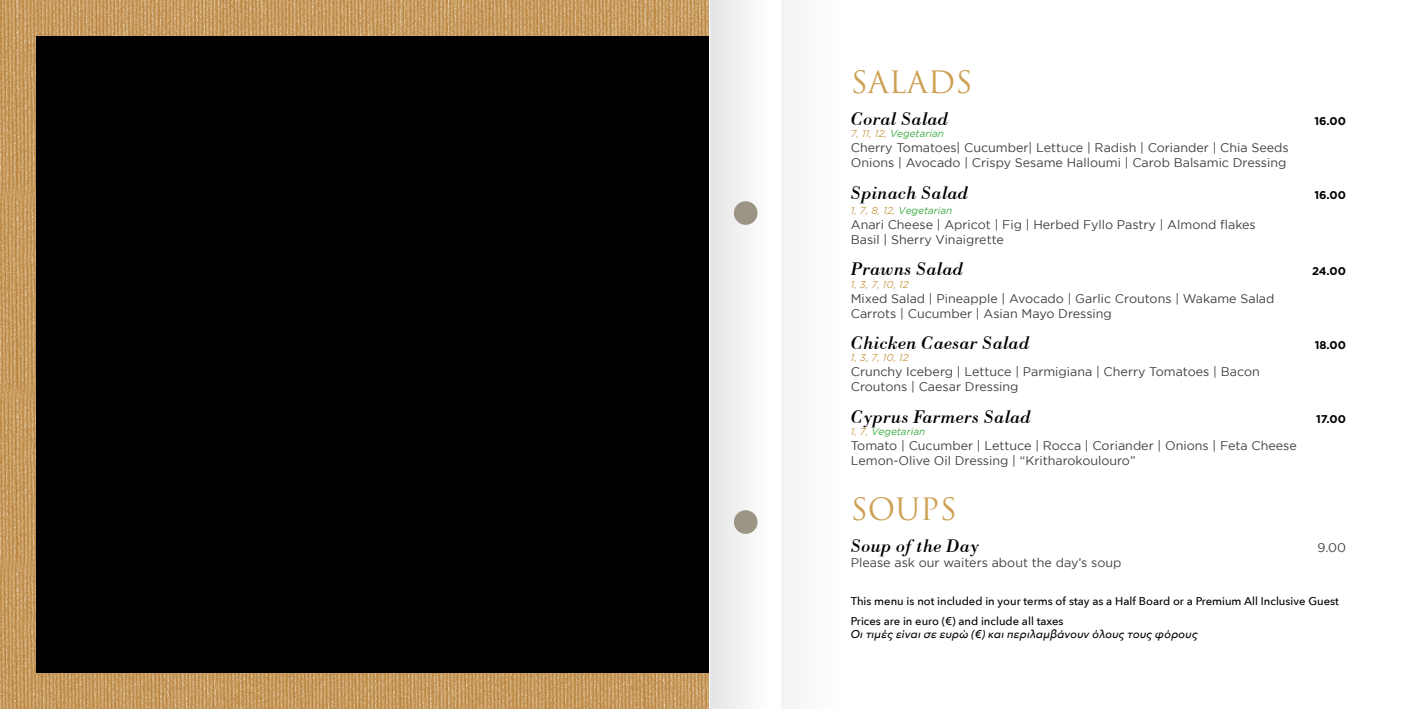
<style>
.page{position:relative;width:1418px;height:709px;background:#fff}
.page>*{position:absolute;margin:0;border:0;box-sizing:border-box;transform-origin:0 0}
.t1{font:30px "Trajan Pro";color:#cda053}
.t2{font:italic 18.75px "Bodoni BT";color:#000}
.t3{font:12.5px/15px "Gotham";color:#414042}
.t4{font:500 11.25px/19.6px "Avenir Next";color:#000}
.t5{font:italic 500 11.25px "Avenir Next";color:#000}
.t6{font:700 11.25px "Gotham";color:#000}
.t7{font:italic 10px "Gotham";color:#41ad49}
.t8{font:italic 10px "Gotham";color:#cda053}
.s1{color:#cda053}
</style>
<div class="page">
<img style="left:0;top:0;width:709px;height:709px">
<div style="left:36px;top:36px;width:673px;height:637px;background:#000"></div>
<div style="left:710px;top:0;width:61px;height:709px;background:#f2f2f2"></div>
<div style="left:781px;top:0;width:61px;height:709px;background:#f9f9f9"></div>
<div style="left:734px;top:201px;width:23px;height:24px;background:#9c9585;border-radius:50%"></div>
<div style="left:734px;top:510px;width:23px;height:24px;background:#9c9585;border-radius:50%"></div>
<h1 class="t1" style="left:850px;top:63px;width:123px">SALADS</h1>
<h2 class="t2" style="left:850px;top:107px;width:99px">Coral Salad</h2>
<p class="t6" style="left:1314px;top:114px;width:33px">16.00</p>
<p class="t7" style="left:850px;top:128px;width:95px"><span class="s1">7, 11, 12,</span> Vegetarian</p>
<p class="t3" style="left:850px;top:140px;width:439px">Cherry Tomatoes| Cucumber| Lettuce | Radish | Coriander | Chia Seeds<br>Onions | Avocado | Crispy Sesame Halloumi | Carob Balsamic Dressing</p>
<h2 class="t2" style="left:850px;top:181px;width:119px">Spinach Salad</h2>
<p class="t6" style="left:1314px;top:188px;width:33px">16.00</p>
<p class="t7" style="left:850px;top:205px;width:103px"><span class="s1">1, 7, 8, 12,</span> Vegetarian</p>
<p class="t3" style="left:850px;top:216px;width:406px">Anari Cheese | Apricot | Fig | Herbed Fyllo Pastry | Almond flakes<br>Basil | Sherry Vinaigrette</p>
<h2 class="t2" style="left:850px;top:257px;width:114px">Prawns Salad</h2>
<p class="t6" style="left:1311px;top:264px;width:36px">24.00</p>
<p class="t8" style="left:850px;top:278px;width:60px">1, 3, 7, 10, 12</p>
<p class="t3" style="left:850px;top:290px;width:425px">Mixed Salad | Pineapple | Avocado | Garlic Croutons | Wakame Salad<br>Carrots | Cucumber | Asian Mayo Dressing</p>
<h2 class="t2" style="left:850px;top:331px;width:180px">Chicken Caesar Salad</h2>
<p class="t6" style="left:1314px;top:338px;width:33px">18.00</p>
<p class="t8" style="left:850px;top:352px;width:60px">1, 3, 7, 10, 12</p>
<p class="t3" style="left:850px;top:364px;width:410px">Crunchy Iceberg | Lettuce | Parmigiana | Cherry Tomatoes | Bacon<br>Croutons | Caesar Dressing</p>
<h2 class="t2" style="left:850px;top:405px;width:181px">Cyprus Farmers Salad</h2>
<p class="t6" style="left:1315px;top:412px;width:32px">17.00</p>
<p class="t7" style="left:850px;top:426px;width:76px"><span class="s1">1, 7,</span> Vegetarian</p>
<p class="t3" style="left:850px;top:438px;width:447px">Tomato | Cucumber | Lettuce | Rocca | Coriander | Onions | Feta Cheese<br>Lemon-Olive Oil Dressing | “Kritharokoulouro”</p>
<h1 class="t1" style="left:850px;top:490px;width:107px">SOUPS</h1>
<h2 class="t2" style="left:850px;top:533px;width:130px">Soup of the Day</h2>
<p class="t3" style="left:1317px;top:539px;width:30px">9.00</p>
<p class="t3" style="left:850px;top:554px;width:272px">Please ask our waiters about the day’s soup</p>
<p class="t4" style="left:850px;top:591px;width:489px">This menu is not included in your terms of stay as a Half Board or a Premium All Inclusive Guest<br>Prices are in euro (€) and include all taxes</p>
<p class="t5" style="left:850px;top:624px;width:348px">Οι τιμές είναι σε ευρώ (€) και περιλαμβάνουν όλους τους φόρους</p>
</div>
